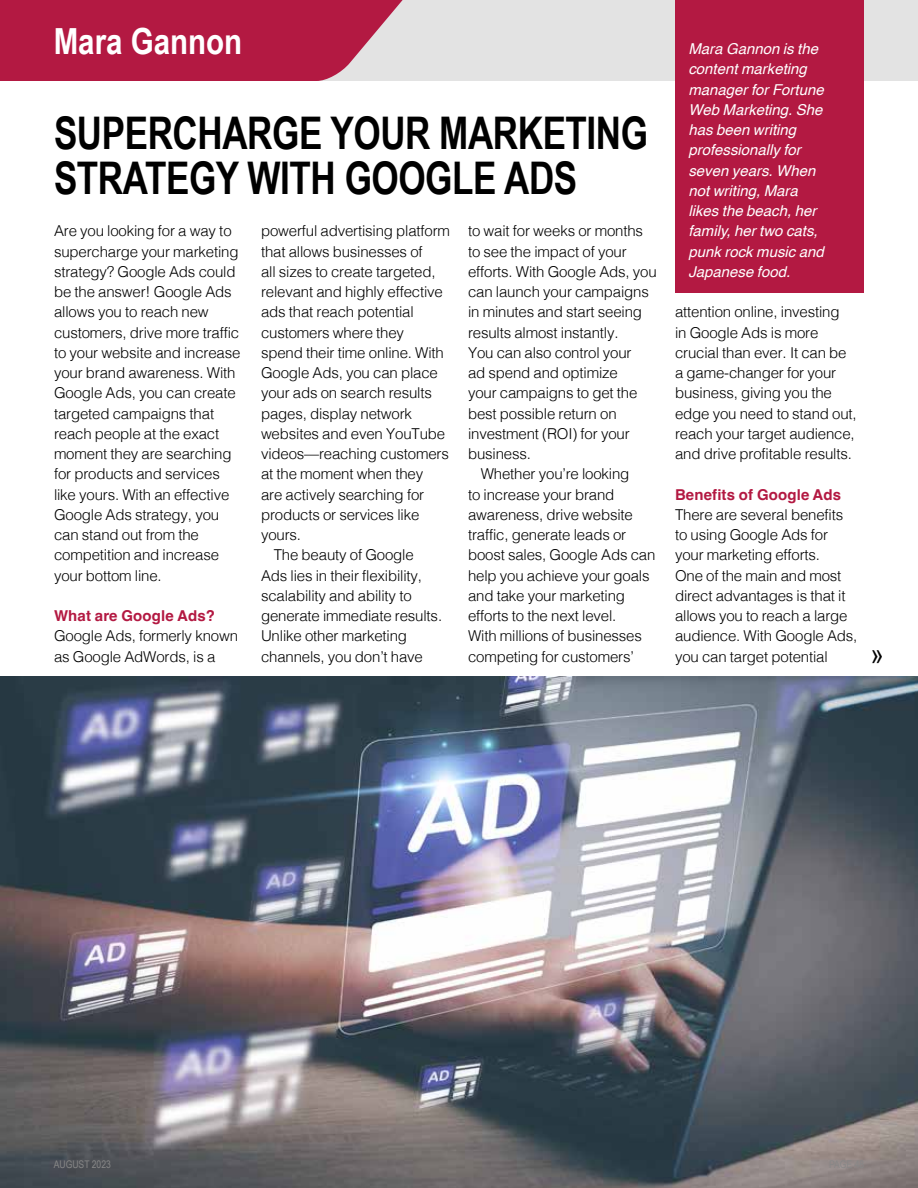
<style>
.page{position:relative;width:918px;height:1188px;background:#fff}
.page>*{position:absolute;margin:0;border:0;box-sizing:border-box;transform-origin:0 0}
.t1{font:700 45px/45px "Arial Narrow";letter-spacing:-.01em;color:#000;scale:.95 1}
.t2{font:700 36px "Arial Narrow";color:#fff}
.t3{font:28.5px "Arial Narrow";color:#000}
.t4{font:300 15px/20.2px "Helvetica";letter-spacing:-.01em;color:#000}
.t5{font:italic 15px/20.2px "Helvetica";color:#fff}
.t6{font:700 15px "Helvetica";letter-spacing:.01em;color:#b31942}
.t7{font:10.5px "Arial Narrow";color:#878787}
</style>
<div class="page">
<img style="left:0;top:676px;width:918px;height:512px">
<div style="left:418px;top:0;width:500px;height:81px;background:#e3e3e3"></div>
<svg style="left:0;top:0;width:418px;height:81px;background:#b83055"></svg>
<div style="left:675px;top:0;width:189px;height:293px;background:#b31942"></div>
<h2 class="t2" style="left:54px;top:14px;width:190px">Mara Gannon</h2>
<h1 class="t1" style="left:54px;top:109px;width:627px">SUPERCHARGE YOUR MARKETING<br>STRATEGY WITH GOOGLE ADS</h1>
<p class="t4" style="left:54px;top:220px;width:188px">Are you looking for a way to supercharge your marketing strategy? Google Ads could be the answer! Google Ads allows you to reach new customers, drive more traffic to your website and increase your brand awareness. With<br>Google Ads, you can create targeted campaigns that reach people at the exact moment they are searching for products and services like yours. With an effective<br>Google Ads strategy, you can stand out from the competition and increase your bottom line.</p>
<p class="t6" style="left:54px;top:607px;width:162px">What are Google Ads?</p>
<p class="t4" style="left:54px;top:625px;width:186px">Google Ads, formerly known as Google AdWords, is a</p>
<p class="t4" style="left:261px;top:220px;width:191px">powerful advertising platform</p>
<p class="t4" style="left:261px;top:240px;width:163px">that allows businesses of</p>
<p class="t4" style="left:261px;top:260px;width:176px">all sizes to create targeted,</p>
<p class="t4" style="left:261px;top:280px;width:183px">relevant and highly effective</p>
<p class="t4" style="left:261px;top:301px;width:154px">ads that reach potential</p>
<p class="t4" style="left:261px;top:321px;width:145px">customers where they</p>
<p class="t4" style="left:261px;top:341px;width:184px">spend their time online. With</p>
<p class="t4" style="left:261px;top:361px;width:178px">Google Ads, you can place</p>
<p class="t4" style="left:261px;top:382px;width:172px">your ads on search results</p>
<p class="t4" style="left:261px;top:402px;width:153px">pages, display network</p>
<p class="t4" style="left:261px;top:422px;width:186px">websites and even YouTube</p>
<p class="t4" style="left:261px;top:442px;width:189px">videos—reaching customers</p>
<p class="t4" style="left:261px;top:463px;width:164px">at the moment when they</p>
<p class="t4" style="left:261px;top:483px;width:165px">are actively searching for</p>
<p class="t4" style="left:261px;top:503px;width:160px">products or services like</p>
<p class="t4" style="left:261px;top:523px;width:42px">yours.</p>
<p class="t4" style="left:274px;top:544px;width:142px">The beauty of Google</p>
<p class="t4" style="left:261px;top:564px;width:163px">Ads lies in their flexibility,</p>
<p class="t4" style="left:261px;top:584px;width:152px">scalability and ability to</p>
<p class="t4" style="left:261px;top:604px;width:183px">generate immediate results.</p>
<p class="t4" style="left:261px;top:625px;width:148px">Unlike other marketing</p>
<p class="t4" style="left:261px;top:645px;width:163px">channels, you don’t have</p>
<p class="t4" style="left:468px;top:220px;width:177px">to wait for weeks or months</p>
<p class="t4" style="left:468px;top:240px;width:160px">to see the impact of your</p>
<p class="t4" style="left:468px;top:260px;width:190px">efforts. With Google Ads, you</p>
<p class="t4" style="left:468px;top:280px;width:182px">can launch your campaigns</p>
<p class="t4" style="left:468px;top:301px;width:176px">in minutes and start seeing</p>
<p class="t4" style="left:468px;top:321px;width:152px">results almost instantly.</p>
<p class="t4" style="left:468px;top:341px;width:165px">You can also control your</p>
<p class="t4" style="left:468px;top:361px;width:151px">ad spend and optimize</p>
<p class="t4" style="left:468px;top:382px;width:171px">your campaigns to get the</p>
<p class="t4" style="left:468px;top:402px;width:150px">best possible return on</p>
<p class="t4" style="left:468px;top:422px;width:163px">investment (ROI) for your</p>
<p class="t4" style="left:468px;top:442px;width:64px">business.</p>
<p class="t4" style="left:481px;top:463px;width:150px">Whether you’re looking</p>
<p class="t4" style="left:468px;top:483px;width:148px">to increase your brand</p>
<p class="t4" style="left:468px;top:503px;width:166px">awareness, drive website</p>
<p class="t4" style="left:468px;top:523px;width:160px">traffic, generate leads or</p>
<p class="t4" style="left:468px;top:544px;width:189px">boost sales, Google Ads can</p>
<p class="t4" style="left:468px;top:564px;width:183px">help you achieve your goals</p>
<p class="t4" style="left:468px;top:584px;width:159px">and take your marketing</p>
<p class="t4" style="left:468px;top:604px;width:150px">efforts to the next level.</p>
<p class="t4" style="left:468px;top:625px;width:175px">With millions of businesses</p>
<p class="t4" style="left:468px;top:645px;width:167px">competing for customers’</p>
<p class="t5" style="left:688px;top:39px;width:137px">Mara Gannon is the content marketing manager for Fortune<br>Web Marketing. She has been writing professionally for seven years. When not writing, Mara likes the beach, her family, her two cats, punk rock music and<br>Japanese food.</p>
<p class="t4" style="left:675px;top:301px;width:183px">attention online, investing<br>in Google Ads is more crucial than ever. It can be a game-changer for your business, giving you the edge you need to stand out, reach your target audience, and drive profitable results.</p>
<p class="t6" style="left:675px;top:485px;width:168px">Benefits of Google Ads</p>
<p class="t4" style="left:675px;top:503px;width:184px">There are several benefits to using Google Ads for your marketing efforts.<br>One of the main and most direct advantages is that it allows you to reach a large audience. With Google Ads, you can target potential</p>
<h3 class="t3" style="left:871px;top:633px;width:14px">»</h3>
<p class="t7" style="left:54px;top:1156px;width:59px">AUGUST 2023</p>
</div>
